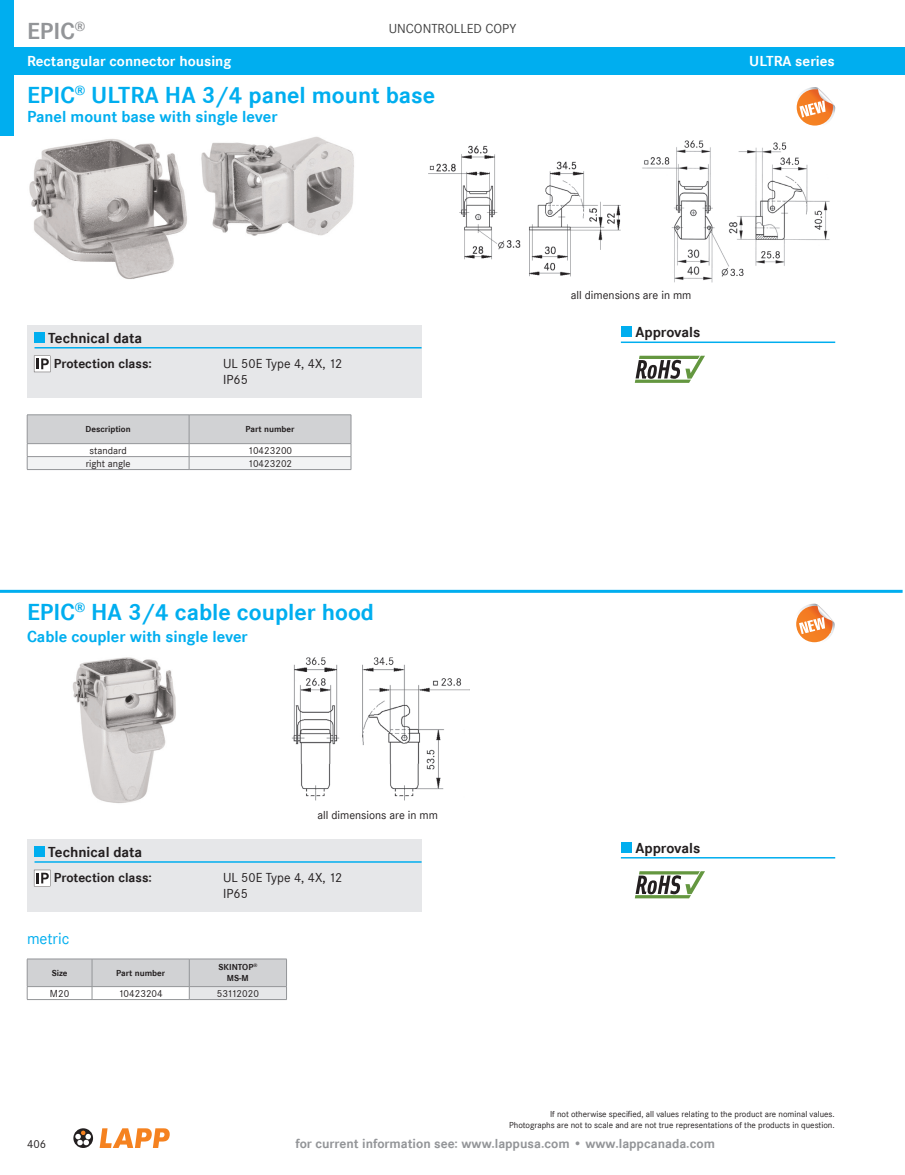
<style>
.page{position:relative;width:905px;height:1175px;background:#fff}
.page>*{position:absolute;margin:0;border:0;box-sizing:border-box;transform-origin:0 0}
.t1{font:700 24px "Corporate S";color:#00aeef}
.t2{font:700 24px "Corporate S";color:#939598}
.t3{font:700 16.5px "Corporate S";color:#00aeef}
.t4{font:16.5px "Corporate S";color:#00aeef}
.t5{font:700 15px "Corporate S";color:#231f20}
.t6{font:700 15px "Corporate S";color:#fff}
.t7{font:700 13.5px "Corporate S";color:#939598}
.t8{font:13.5px/16.2px "Corporate S";color:#231f20}
.t9{font:700 13.5px "Corporate S";color:#231f20}
.t10{font:13.5px "Corpo S";color:#404040}
.t11{font:12px "Corporate S";color:#231f20}
.t12{font:10.5px "Corporate S";color:#231f20}
.t13{font:9px/10.8px "Corporate S";color:#231f20;text-align:right}
.t14{font:700 9px/10.8px "Corporate S";color:#231f20;text-align:center}
</style>
<div class="page">
<svg style="left:100px;top:1128px;width:70px;height:20px"></svg>
<svg style="left:73px;top:1128px;width:20px;height:19px"></svg>
<svg style="left:75px;top:1130px;width:16px;height:15px"></svg>
<div style="left:0;top:48px;width:904px;height:27px;background:#00aeef"></div>
<div style="left:0;top:0;width:14px;height:135px;background:#00aeef"></div>
<hr style="left:0;top:590px;width:902px;height:3px;background:#00aeef">
<div style="left:27px;top:839px;width:394px;height:37px;background:#e6e7e9"></div>
<div style="left:34px;top:846px;width:11px;height:10px;background:#00aeef"></div>
<hr style="left:34px;top:861px;width:387px;height:1px;background:#00aeef">
<div style="left:27px;top:863px;width:394px;height:49px;background:#e6e7e9"></div>
<svg style="left:34px;top:869px;width:16px;height:17px"></svg>
<div style="left:27px;top:325px;width:394px;height:37px;background:#e6e7e9"></div>
<div style="left:34px;top:332px;width:11px;height:10px;background:#00aeef"></div>
<hr style="left:34px;top:347px;width:387px;height:1px;background:#00aeef">
<div style="left:27px;top:349px;width:394px;height:49px;background:#e6e7e9"></div>
<svg style="left:34px;top:355px;width:16px;height:17px"></svg>
<svg style="left:634px;top:356px;width:71px;height:27px"></svg>
<div style="left:621px;top:326px;width:10px;height:11px;background:#00aeef"></div>
<hr style="left:621px;top:341px;width:214px;height:2px;background:#00aeef">
<svg style="left:635px;top:871px;width:70px;height:27px"></svg>
<div style="left:621px;top:841px;width:10px;height:11px;background:#00aeef"></div>
<hr style="left:621px;top:857px;width:214px;height:1px;background:#00aeef">
<img style="left:292px;top:657px;width:177px;height:144px">
<img style="left:72px;top:657px;width:104px;height:146px">
<img style="left:201px;top:136px;width:153px;height:100px">
<img style="left:29px;top:139px;width:158px;height:140px">
<img style="left:428px;top:145px;width:193px;height:132px">
<img style="left:642px;top:140px;width:188px;height:143px">
<hr style="left:27px;top:414px;width:162px;height:1px;background:#939598">
<hr style="left:189px;top:414px;width:162px;height:1px;background:#939598">
<hr style="left:27px;top:469px;width:162px;height:1px;background:#939598">
<hr style="left:189px;top:469px;width:162px;height:1px;background:#939598">
<svg style="left:27px;top:415px;width:325px;height:54px"></svg>
<hr style="left:27px;top:958px;width:65px;height:1px;background:#939598">
<hr style="left:92px;top:958px;width:97px;height:1px;background:#939598">
<hr style="left:189px;top:958px;width:98px;height:1px;background:#939598">
<svg style="left:27px;top:959px;width:260px;height:40px"></svg>
<hr style="left:27px;top:999px;width:65px;height:1px;background:#939598">
<hr style="left:92px;top:999px;width:97px;height:1px;background:#939598">
<hr style="left:189px;top:999px;width:98px;height:1px;background:#939598">
<svg style="left:796px;top:87px;width:39px;height:39px"></svg>
<svg style="left:796px;top:603px;width:38px;height:40px"></svg>
<h1 class="t2" style="left:27px;top:17px;width:60px">EPIC<sup>®</sup></h1>
<h3 class="t6" style="left:27px;top:53px;width:206px">Rectangular connector housing</h3>
<h3 class="t6" style="left:749px;top:53px;width:87px">ULTRA series</h3>
<h3 class="t10" style="left:389px;top:21px;width:129px">UNCONTROLLED COPY</h3>
<h1 class="t1" style="left:27px;top:81px;width:410px">EPIC<sup>®</sup> ULTRA HA 3/4 panel mount base</h1>
<h2 class="t3" style="left:27px;top:107px;width:252px">Panel mount base with single lever</h2>
<h3 class="t5" style="left:48px;top:329px;width:95px">Technical data</h3>
<h3 class="t9" style="left:54px;top:356px;width:100px">Protection class:</h3>
<h3 class="t8" style="left:223px;top:355px;width:121px">UL 50E Type 4, 4X, 12<br>IP65</h3>
<p class="t14" style="left:86px;top:424px;width:47px">Description</p>
<p class="t14" style="left:245px;top:424px;width:50px">Part number</p>
<p class="t12" style="left:89px;top:444px;width:39px">standard</p>
<p class="t12" style="left:248px;top:444px;width:46px">10423200</p>
<p class="t12" style="left:86px;top:457px;width:46px">right angle</p>
<p class="t12" style="left:248px;top:457px;width:46px">10423202</p>
<h1 class="t1" style="left:27px;top:598px;width:348px">EPIC<sup>®</sup> HA 3/4 cable coupler hood</h1>
<h2 class="t3" style="left:27px;top:627px;width:222px">Cable coupler with single lever</h2>
<h3 class="t11" style="left:317px;top:808px;width:122px">all dimensions are in mm</h3>
<h3 class="t5" style="left:48px;top:843px;width:95px">Technical data</h3>
<h3 class="t9" style="left:54px;top:870px;width:100px">Protection class:</h3>
<h3 class="t8" style="left:223px;top:869px;width:121px">UL 50E Type 4, 4X, 12<br>IP65</h3>
<h2 class="t4" style="left:27px;top:929px;width:44px">metric</h2>
<p class="t14" style="left:52px;top:967px;width:17px">Size</p>
<p class="t14" style="left:116px;top:967px;width:50px">Part number</p>
<p class="t14" style="left:218px;top:962px;width:40px">SKINTOP<sup>®<br></sup>MS-M</p>
<p class="t12" style="left:50px;top:987px;width:21px">M20</p>
<p class="t12" style="left:118px;top:987px;width:46px">10423204</p>
<p class="t12" style="left:217px;top:987px;width:44px">53112020</p>
<h3 class="t11" style="left:571px;top:288px;width:122px">all dimensions are in mm</h3>
<h3 class="t5" style="left:635px;top:323px;width:66px">Approvals</h3>
<h3 class="t5" style="left:635px;top:839px;width:66px">Approvals</h3>
<p class="t13" style="left:509px;top:1108px;width:327px">If not otherwise specified, all values relating to the product are nominal values.<br>Photographs are not to scale and are not true representations of the products in question.</p>
<h3 class="t11" style="left:27px;top:1137px;width:21px">406</h3>
<h3 class="t7" style="left:295px;top:1135px;width:421px">for current information see: www.lappusa.com • www.lappcanada.com</h3>
</div>
